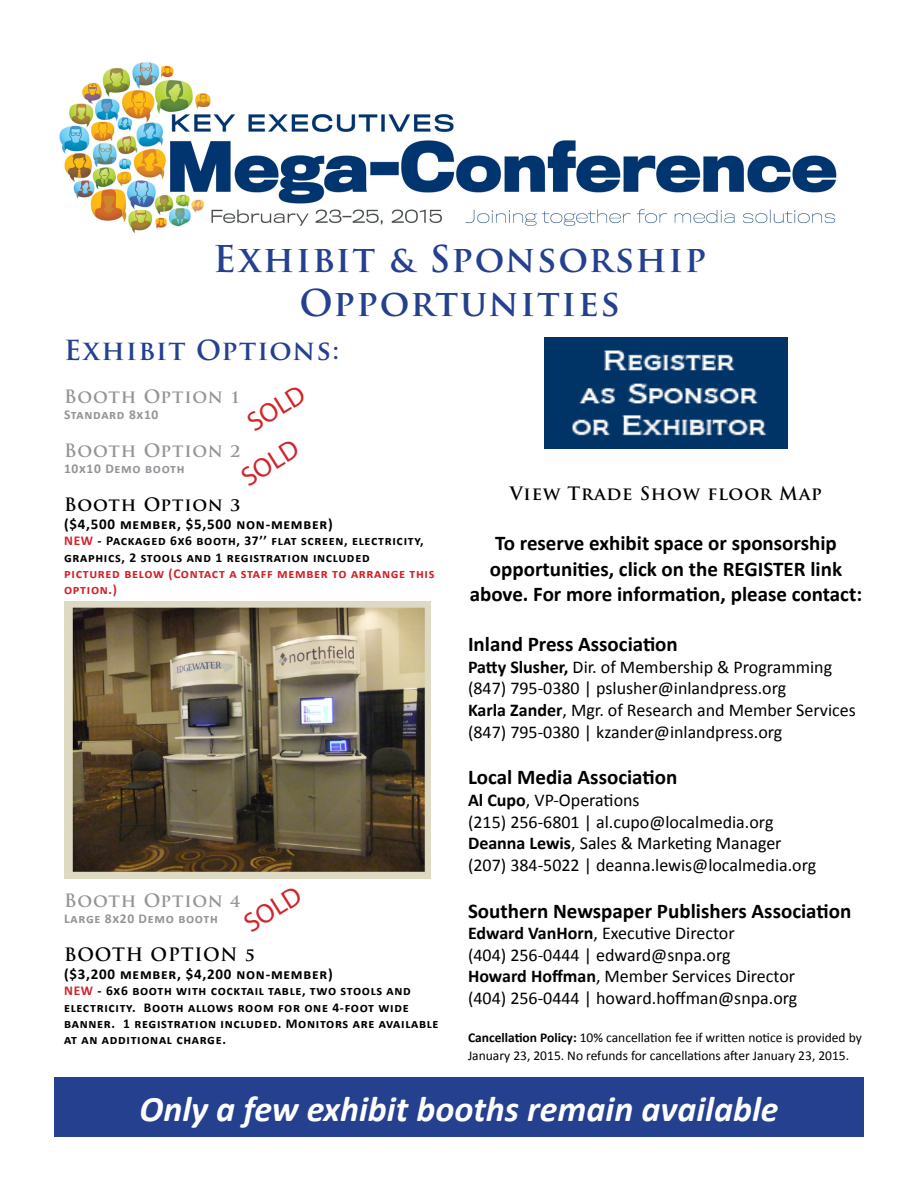
<style>
.page{position:relative;width:918px;height:1188px;background:#fff}
.page>*{position:absolute;margin:0;border:0;box-sizing:border-box;transform-origin:0 0}
.t1{font:italic 700 36px "Calibri";color:#fff}
.t2{font:700 36px/43.2px "Trajan Pro";letter-spacing:.05em;color:#25408f;text-align:center}
.t3{font:700 27px "Trajan Pro";letter-spacing:.05em;color:#25408f}
.t4{font:27px "Myriad Pro";color:#d2232a}
.t5{font:700 21px/25.2px "Calibri";color:#000;text-align:center}
.t6{font:18px/21.6px "Calibri";color:#000}
.t7{font:700 18px "Trajan Pro";letter-spacing:.045em;color:#000}
.t8{font:700 18px "Trajan Pro";letter-spacing:.04em;color:#939598}
.t9{font:700 15px "Calibri";letter-spacing:.05em;color:#000}
.t10{font:700 13.5px/16.2px "Calibri";letter-spacing:.05em;color:#000}
.t11{font:13.5px/18px "Calibri";color:#000}
.t12{font:700 13.5px/16.2px "Calibri";letter-spacing:.05em;color:#d2232a}
.t13{font:700 13.5px "Calibri";letter-spacing:.05em;color:#939598}
.s1{color:#d2232a}
.s2{font-weight:700}
</style>
<div class="page">
<img style="left:59px;top:62px;width:778px;height:171px">
<div style="left:54px;top:1078px;width:810px;height:59px;background:#25408f"></div>
<img style="left:64px;top:601px;width:366px;height:277px">
<img style="left:545px;top:337px;width:242px;height:112px">
<h1 class="t2" style="left:213px;top:238px;width:495px">Exhibit &amp; Sponsorship<br>Opportunities</h1>
<h2 class="t3" style="left:64px;top:333px;width:277px">Exhibit Options:</h2>
<p class="t8" style="left:64px;top:385px;width:178px">Booth Option 1</p>
<p class="t13" style="left:64px;top:406px;width:96px">Standard 8x10</p>
<p class="t8" style="left:64px;top:439px;width:178px">Booth Option 2</p>
<p class="t13" style="left:64px;top:460px;width:122px">10x10 Demo booth</p>
<p class="t7" style="left:64px;top:493px;width:178px">Booth Option 3</p>
<p class="t9" style="left:64px;top:515px;width:270px">($4,500 member, $5,500 non-member)</p>
<p class="t10" style="left:64px;top:533px;width:361px"><span class="s1">NEW</span> - Packaged 6x6 booth, 37’’ flat screen, electricity, graphics, 2 stools and 1 registration included</p>
<p class="t12" style="left:64px;top:565px;width:372px">pictured below (Contact a staff member to arrange this option.)</p>
<h2 class="t4" style="left:241px;top:411px;width:64px;rotate:-32deg">SOLD</h2>
<h2 class="t4" style="left:235px;top:465px;width:64px;rotate:-32deg">SOLD</h2>
<h2 class="t4" style="left:237px;top:911px;width:64px;rotate:-32deg">SOLD</h2>
<p class="t8" style="left:64px;top:889px;width:178px">Booth Option 4</p>
<p class="t13" style="left:64px;top:910px;width:155px">Large 8x20 Demo booth</p>
<p class="t7" style="left:64px;top:943px;width:193px">BOOTH OPTION 5</p>
<p class="t9" style="left:64px;top:965px;width:270px">($3,200 member, $4,200 non-member)</p>
<p class="t10" style="left:64px;top:983px;width:376px"><span class="s1">NEW</span> - 6x6 booth with cocktail table, two stools and electricity. Booth allows room for one 4-foot wide banner. 1 registration included. Monitors are available at an additional charge.</p>
<p class="t7" style="left:510px;top:482px;width:314px">View Trade Show floor Map</p>
<p class="t5" style="left:470px;top:531px;width:394px">To reserve exhibit space or sponsorship opportunities, click on the REGISTER link above. For more information, please contact:</p>
<p class="t5" style="left:468px;top:632px;width:211px">Inland Press Association</p>
<p class="t6" style="left:468px;top:656px;width:389px"><span class="s2">Patty Slusher,</span> Dir. of Membership &amp; Programming (847) 795-0380 | pslusher@inlandpress.org<br><span class="s2">Karla Zander</span>, Mgr. of Research and Member Services (847) 795-0380 | kzander@inlandpress.org</p>
<p class="t5" style="left:468px;top:765px;width:211px">Local Media Association</p>
<p class="t6" style="left:468px;top:789px;width:350px"><span class="s2">Al Cupo</span>, VP-Operations<br>(215) 256-6801 | al.cupo@localmedia.org <span class="s2">Deanna Lewis</span>, Sales &amp; Marketing Manager (207) 384-5022 | deanna.lewis@localmedia.org</p>
<p class="t5" style="left:468px;top:898px;width:385px">Southern Newspaper Publishers Association</p>
<p class="t6" style="left:468px;top:922px;width:331px"><span class="s2">Edward VanHorn</span>, Executive Director<br>(404) 256-0444 | edward@snpa.org<br><span class="s2">Howard Hoffman</span>, Member Services Director (404) 256-0444 | howard.hoffman@snpa.org</p>
<p class="t11" style="left:468px;top:1028px;width:395px"><span class="s2">Cancellation Policy:</span> 10% cancellation fee if written notice is provided by<br>January 23, 2015. No refunds for cancellations after January 23, 2015.</p>
<h1 class="t1" style="left:139px;top:1086px;width:641px">Only a few exhibit booths remain available</h1>
</div>
